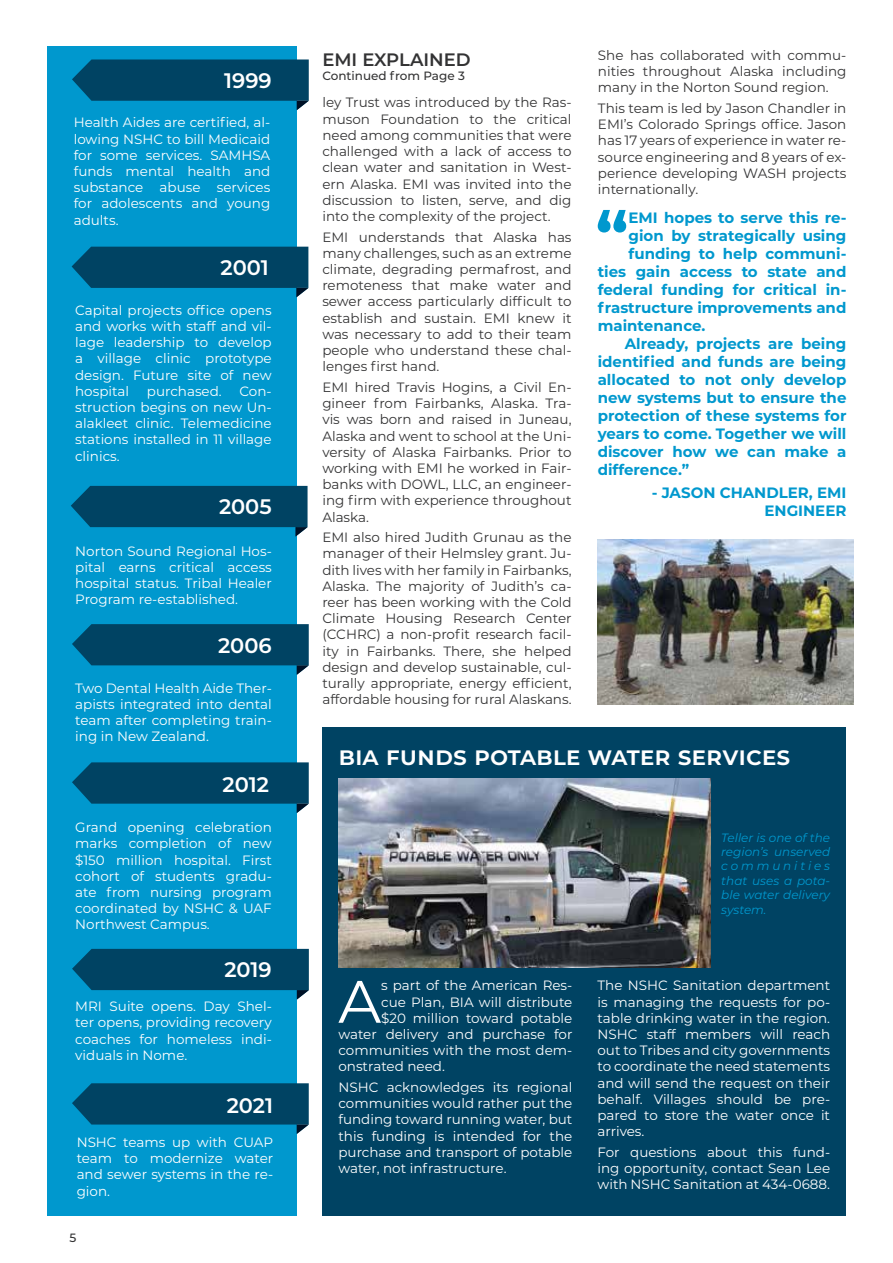
<style>
.page{position:relative;width:893px;height:1263px;background:#fff}
.page>*{position:absolute;margin:0;border:0;box-sizing:border-box;transform-origin:0 0}
.t1{font:700 66.45px "Montserrat";color:#0098ce}
.t2{font:59.85px "Montserrat";color:#fff}
.t3{font:600 25.5px "Montserrat";color:#fff}
.t4{font:600 21px "Montserrat";color:#fff}
.t5{font:600 18px "Montserrat";color:#333334}
.t6{font:700 15px/18px "Montserrat";color:#0098ce;text-align:right}
.t7{font:13.5px/16.2px "Montserrat";color:#fff;text-align:justify}
.t8{font:13.5px/16.2px "Montserrat";color:#333334;text-align:justify}
.t9{font:italic 12px/14.4px "Montserrat";color:#0098ce;text-align:justify}
.t10{font:500 12px "Montserrat";color:#333334}
</style>
<div class="page">
<img style="left:598px;top:540px;width:255px;height:165px">
<div style="left:47px;top:46px;width:249px;height:1170px;background:#0098ce"></div>
<svg style="left:71px;top:486px;width:237px;height:51px"></svg>
<svg style="left:72px;top:949px;width:237px;height:50px"></svg>
<svg style="left:72px;top:624px;width:237px;height:51px"></svg>
<svg style="left:72px;top:762px;width:237px;height:51px"></svg>
<svg style="left:72px;top:247px;width:236px;height:50px"></svg>
<svg style="left:72px;top:59px;width:237px;height:51px"></svg>
<div style="left:322px;top:728px;width:524px;height:488px;background:#004363"></div>
<img style="left:338px;top:778px;width:373px;height:189px">
<svg style="left:72px;top:1083px;width:237px;height:51px"></svg>
<h3 class="t4" style="left:224px;top:66px;width:49px">1999</h3>
<p class="t7" style="left:74px;top:114px;width:198px">Health Aides are certified, al&shy;lowing NSHC to bill Medicaid for some services. SAMHSA funds mental health and substance abuse services for adolescents and young adults.</p>
<h3 class="t4" style="left:221px;top:252px;width:50px">2001</h3>
<p class="t7" style="left:75px;top:301px;width:198px">Capital projects office opens and works with staff and vil&shy;lage leadership to develop a village clinic prototype design. Future site of new hospital</p>
<p class="t7" style="left:147px;top:382px;width:76px">purchased.</p>
<p class="t7" style="left:75px;top:382px;width:198px;text-indent:164px">Con&shy;struction begins on new Un&shy;alakleet clinic. Telemedicine stations installed in 11 village clinics.</p>
<h3 class="t4" style="left:219px;top:492px;width:54px">2005</h3>
<p class="t7" style="left:75px;top:542px;width:198px">Norton Sound Regional Hos&shy;pital earns critical access hospital status. Tribal Healer Program re-established.</p>
<h3 class="t4" style="left:218px;top:631px;width:55px">2006</h3>
<p class="t7" style="left:75px;top:679px;width:198px">Two Dental Health Aide Ther&shy;apists integrated into dental team after completing train&shy;ing in New Zealand.</p>
<h3 class="t4" style="left:223px;top:770px;width:48px">2012</h3>
<p class="t7" style="left:75px;top:819px;width:198px">Grand opening celebration marks completion of new $150 million hospital. First cohort of students gradu&shy;ate from nursing program coordinated by NSHC &amp; UAF Northwest Campus.</p>
<h3 class="t4" style="left:224px;top:955px;width:49px">2019</h3>
<p class="t7" style="left:75px;top:998px;width:198px">MRI Suite opens. Day Shel&shy;ter opens, providing recovery coaches for homeless indi&shy;viduals in Nome.</p>
<h3 class="t4" style="left:227px;top:1091px;width:48px">2021</h3>
<p class="t7" style="left:77px;top:1134px;width:198px">NSHC teams up with CUAP team to modernize water and sewer systems in the re&shy;gion.</p>
<p class="t10" style="left:69px;top:1230px;width:8px">5</p>
<h3 class="t5" style="left:322px;top:46px;width:150px">EMI EXPLAINED</h3>
<p class="t10" style="left:322px;top:67px;width:144px">Continued from Page 3</p>
<p class="t8" style="left:322px;top:94px;width:251px">ley Trust was introduced by the Ras&shy;muson Foundation to the critical need among communities that were challenged with a lack of access to clean water and sanitation in West&shy;ern Alaska. EMI was invited into the discussion to listen, serve, and dig into the complexity of the project.</p>
<p class="t8" style="left:322px;top:228px;width:251px">EMI understands that Alaska has many challenges, such as an extreme climate, degrading permafrost, and remoteness that make water and sewer access particularly difficult to establish and sustain. EMI knew it was necessary to add to their team people who understand these chal&shy;lenges first hand.</p>
<p class="t8" style="left:322px;top:379px;width:251px">EMI hired Travis Hogins, a Civil En&shy;gineer from Fairbanks, Alaska. Tra&shy;vis was born and raised in Juneau, Alaska and went to school at the Uni&shy;versity of Alaska Fairbanks. Prior to working with EMI he worked in Fair&shy;banks with DOWL, LLC, an engineer&shy;ing firm with experience throughout Alaska.</p>
<p class="t8" style="left:322px;top:529px;width:251px">EMI also hired Judith Grunau as the manager of their Helmsley grant. Ju&shy;dith lives with her family in Fairbanks, Alaska. The majority of Judith’s ca&shy;reer has been working with the Cold Climate Housing Research Center (CCHRC) a non-profit research facil&shy;ity in Fairbanks. There, she helped design and develop sustainable, cul&shy;turally appropriate, energy efficient, affordable housing for rural Alaskans.</p>
<p class="t8" style="left:598px;top:46px;width:250px">She has collaborated with commu&shy;nities throughout Alaska including many in the Norton Sound region.</p>
<p class="t8" style="left:598px;top:100px;width:250px">This team is led by Jason Chandler in EMI’s Colorado Springs office. Jason has 17 years of experience in water re&shy;source engineering and 8 years of ex&shy;perience developing WASH projects internationally.</p>
<h1 class="t1" style="left:595px;top:188px;width:35px">“</h1>
<p class="t6" style="left:629px;top:208px;width:219px">EMI hopes to serve this re-</p>
<p class="t6" style="left:629px;top:226px;width:219px">gion by strategically using</p>
<p class="t6" style="left:629px;top:244px;width:219px">funding to help communi-</p>
<p class="t6" style="left:598px;top:262px;width:250px">ties gain access to state and</p>
<p class="t6" style="left:598px;top:280px;width:250px">federal funding for critical in-</p>
<p class="t6" style="left:598px;top:298px;width:250px">frastructure improvements and</p>
<p class="t6" style="left:598px;top:316px;width:109px">maintenance.</p>
<p class="t6" style="left:625px;top:334px;width:223px">Already, projects are being</p>
<p class="t6" style="left:598px;top:352px;width:250px">identified and funds are being</p>
<p class="t6" style="left:598px;top:370px;width:250px">allocated to not only develop</p>
<p class="t6" style="left:598px;top:388px;width:250px">new systems but to ensure the</p>
<p class="t6" style="left:598px;top:406px;width:250px">protection of these systems for</p>
<p class="t6" style="left:598px;top:424px;width:250px">years to come. Together we will</p>
<p class="t6" style="left:598px;top:442px;width:250px">discover how we can make a</p>
<p class="t6" style="left:598px;top:460px;width:93px">difference.”</p>
<p class="t6" style="left:652px;top:483px;width:196px">- JASON CHANDLER, EMI<br>ENGINEER</p>
<h3 class="t3" style="left:338px;top:737px;width:453px">BIA Funds Potable Water Servi ces</h3>
<p class="t9" style="left:721px;top:830px;width:110px">Teller is one of the region’s unserved communities that uses a pota&shy;ble water delivery system.</p>
<h2 class="t2" style="left:338px;top:960px;width:44px">A</h2>
<p class="t7" style="left:381px;top:977px;width:193px">s part of the American Res-</p>
<p class="t7" style="left:381px;top:993px;width:193px">cue Plan, BIA will distribute</p>
<p class="t7" style="left:381px;top:1009px;width:193px">$20 million toward potable</p>
<p class="t7" style="left:338px;top:1025px;width:235px">water delivery and purchase for</p>
<p class="t7" style="left:338px;top:1042px;width:235px">communities with the most dem-</p>
<p class="t7" style="left:338px;top:1058px;width:108px">onstrated need.</p>
<p class="t7" style="left:338px;top:1079px;width:235px">NSHC acknowledges its regional communities would rather put the funding toward running water, but this funding is intended for the purchase and transport of potable water, not infrastructure.</p>
<p class="t7" style="left:597px;top:977px;width:234px">The NSHC Sanitation department is managing the requests for po&shy;table drinking water in the region.<br>NSHC staff members will reach out to Tribes and city governments to coordinate the need statements and will send the request on their behalf. Villages should be pre&shy;pared to store the water once it arrives.</p>
<p class="t7" style="left:597px;top:1143px;width:234px">For questions about this fund&shy;ing opportunity, contact Sean Lee with NSHC Sanitation at 434-0688.</p>
</div>
